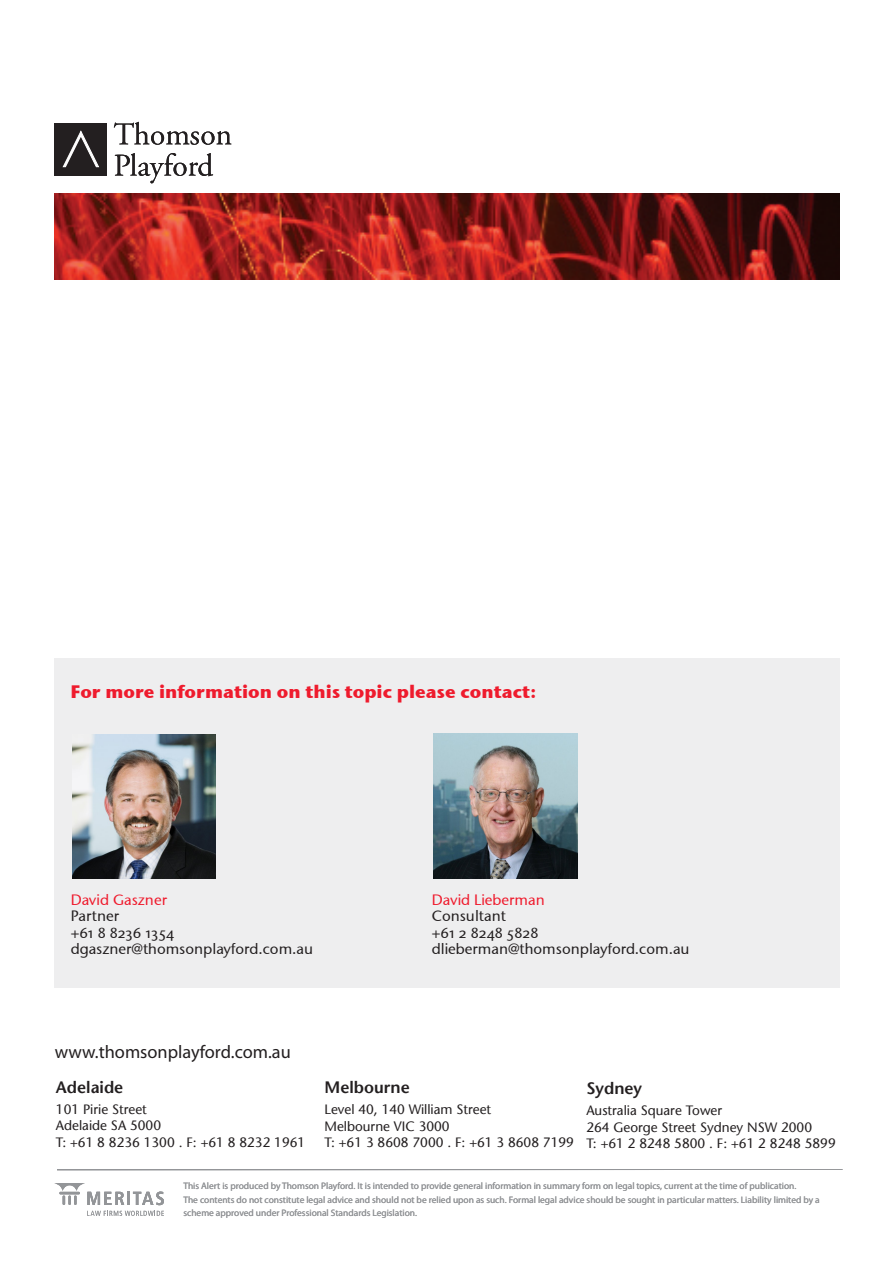
<style>
.page{position:relative;width:893px;height:1263px;background:#fff}
.page>*{position:absolute;margin:0;border:0;box-sizing:border-box;transform-origin:0 0}
.t1{font:18.3px "Myriad Pro";color:#231f20}
.Sub_heading_-_level{font:18px "Stone Sans OSITCTT Bold";color:#ee1b2d}
.t2{font:600 16.5px "Stone Sans";color:#231f20}
.Text_under_pics__exc{font:15px "Stone Sans OSITCTT Medium";color:#231f20}
.Name_under_pics_-_fi{font:15px "Stone Sans OSITCTT Medium";color:#ee1b2d}
.t3{font:13.5px "Stone Sans";color:#231f20}
.t4{font:9.45px/13.5px "Myriad Pro";color:#939598}
</style>
<div class="page">
<img style="left:55px;top:194px;width:784px;height:86px">
<div style="left:55px;top:123px;width:52px;height:53px;background:#231f20"></div>
<svg style="left:62px;top:130px;width:37px;height:38px"></svg>
<svg style="left:115px;top:153px;width:98px;height:30px"></svg>
<svg style="left:114px;top:122px;width:117px;height:23px"></svg>
<svg style="left:55px;top:1183px;width:109px;height:22px"></svg>
<svg style="left:87px;top:1211px;width:77px;height:5px"></svg>
<hr style="left:57px;top:1169px;width:785px;height:1px;background:#939598">
<div style="left:54px;top:658px;width:785px;height:330px;background:#eeeeef"></div>
<img style="left:72px;top:734px;width:144px;height:144px">
<img style="left:433px;top:734px;width:144px;height:144px">
<p class="Sub_heading_-_level" style="left:71px;top:680px;width:467px">For more information on this topic please contact:</p>
<p class="Name_under_pics_-_fi" style="left:71px;top:890px;width:98px">David Gaszner</p>
<p class="Text_under_pics__exc" style="left:71px;top:907px;width:50px">Partner</p>
<p class="Text_under_pics__exc" style="left:71px;top:923px;width:105px">+61 8 8236 1354</p>
<p class="Text_under_pics__exc" style="left:71px;top:940px;width:244px">dgaszner@thomsonplayford.com.au</p>
<p class="Name_under_pics_-_fi" style="left:71px;top:896px;width:105px">Name Surname</p>
<p class="Text_under_pics__exc" style="left:71px;top:912px;width:30px">Title</p>
<p class="Text_under_pics__exc" style="left:71px;top:929px;width:117px">+61 8 0000 0000</p>
<p class="Text_under_pics__exc" style="left:71px;top:945px;width:221px">name@thomsonplayford.com.au</p>
<p class="Name_under_pics_-_fi" style="left:432px;top:890px;width:114px">David Lieberman</p>
<p class="Text_under_pics__exc" style="left:432px;top:907px;width:76px">Consultant</p>
<p class="Text_under_pics__exc" style="left:432px;top:923px;width:108px">+61 2 8248 5828</p>
<p class="Text_under_pics__exc" style="left:432px;top:940px;width:259px">dlieberman@thomsonplayford.com.au</p>
<p class="t1" style="left:55px;top:1041px;width:237px">www.thomsonplayford.com.au</p>
<p class="t2" style="left:56px;top:1077px;width:69px">Adelaide</p>
<p class="t3" style="left:56px;top:1101px;width:92px">101 Pirie Street</p>
<p class="t3" style="left:56px;top:1118px;width:107px">Adelaide SA 5000</p>
<p class="t3" style="left:56px;top:1134px;width:251px">T: +61 8 8236 1300 . F: +61 8 8232 1961</p>
<p class="t2" style="left:325px;top:1078px;width:87px">Melbourne</p>
<p class="t3" style="left:325px;top:1102px;width:168px">Level 40, 140 William Street</p>
<p class="t3" style="left:325px;top:1118px;width:127px">Melbourne VIC 3000</p>
<p class="t3" style="left:325px;top:1135px;width:246px">T: +61 3 8608 7000 . F: +61 3 8608 7199</p>
<p class="t2" style="left:586px;top:1078px;width:57px">Sydney</p>
<p class="t3" style="left:586px;top:1102px;width:137px">Australia Square Tower</p>
<p class="t3" style="left:586px;top:1119px;width:227px">264 George Street Sydney NSW 2000</p>
<p class="t3" style="left:586px;top:1135px;width:251px">T: +61 2 8248 5800 . F: +61 2 8248 5899</p>
<p class="t4" style="left:183px;top:1179px;width:638px">This Alert is produced by Thomson Playford. It is intended to provide general information in summary form on legal topics, current at the time of publication.<br>The contents do not constitute legal advice and should not be relied upon as such. Formal legal advice should be sought in particular matters. Liability limited by a scheme approved under Professional Standards Legislation.</p>
</div>
